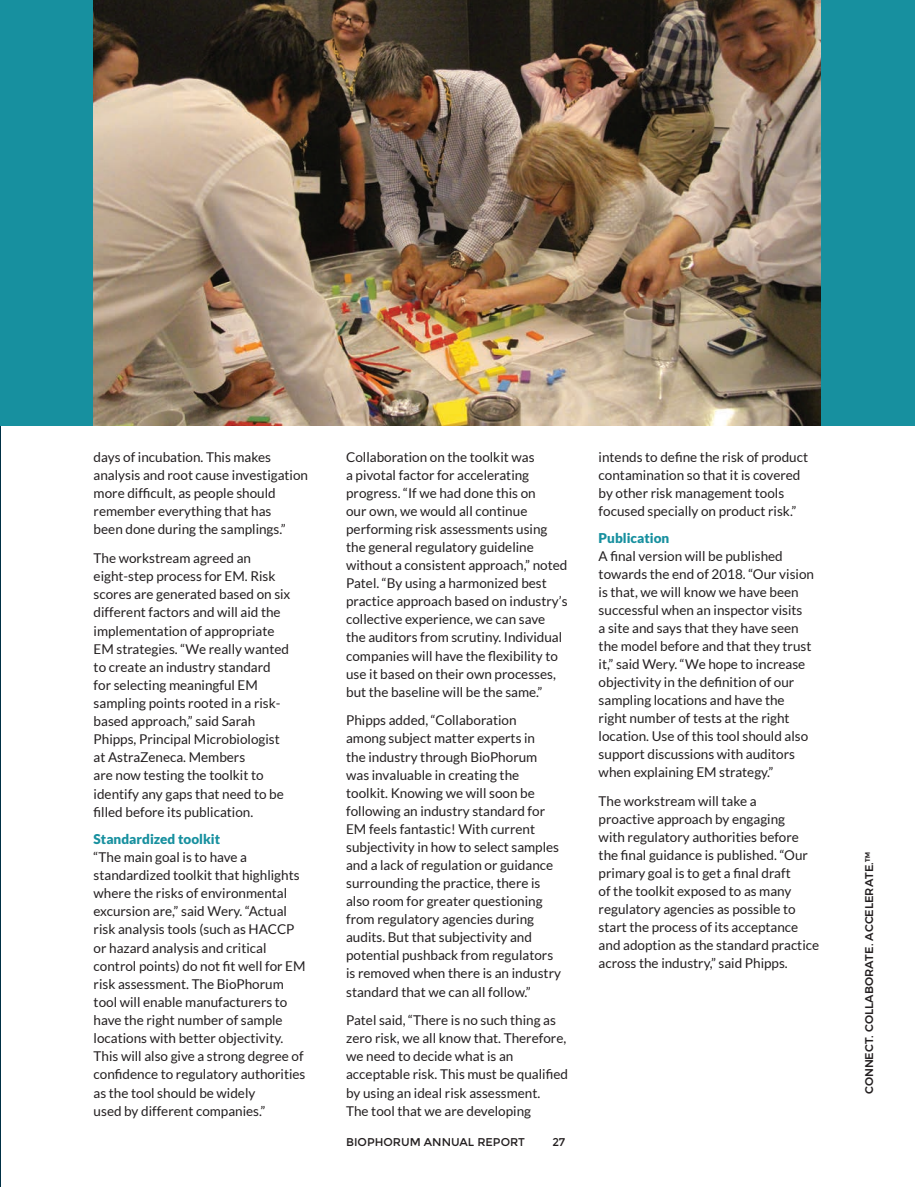
<style>
.page{position:relative;width:915px;height:1187px;background:#fff}
.page>*{position:absolute;margin:0;border:0;box-sizing:border-box;transform-origin:0 0}
.t1{font:13.5px/18px "Lato";color:#231f20}
.t2{font:900 13.5px "Lato";color:#17909f}
.t3{font:500 11.25px "Montserrat";color:#231f20}
.t4{font:11.25px "Montserrat";color:#231f20}
</style>
<div class="page">
<hr style="left:0;top:0;width:1px;height:1186px;background:#003045">
<div style="left:0;top:0;width:914px;height:425px;background:#17909f"></div>
<img style="left:94px;top:0;width:726px;height:425px">
<p class="t1" style="left:94px;top:448px;width:216px">days of incubation. This makes analysis and root cause investigation more difficult, as people should remember everything that has<br>been done during the samplings.”</p>
<p class="t1" style="left:94px;top:549px;width:198px">The workstream agreed an eight-step process for EM. Risk scores are generated based on six different factors and will aid the implementation of appropriate<br>EM strategies. “We really wanted to create an industry standard for selecting meaningful EM sampling points rooted in a risk&shy;based approach,” said Sarah<br>Phipps, Principal Microbiologist at AstraZeneca. Members<br>are now testing the toolkit to identify any gaps that need to be filled before its publication.</p>
<p class="t2" style="left:94px;top:831px;width:128px">Standardized toolkit</p>
<p class="t1" style="left:94px;top:847px;width:213px">“The main goal is to have a standardized toolkit that highlights where the risks of environmental excursion are,” said Wery. “Actual risk analysis tools (such as HACCP or hazard analysis and critical control points) do not fit well for EM risk assessment. The BioPhorum tool will enable manufacturers to have the right number of sample locations with better objectivity.<br>This will also give a strong degree of confidence to regulatory authorities as the tool should be widely<br>used by different companies.”</p>
<p class="t1" style="left:346px;top:447px;width:223px">Collaboration on the toolkit was<br>a pivotal factor for accelerating progress. “If we had done this on<br>our own, we would all continue performing risk assessments using the general regulatory guideline without a consistent approach,” noted Patel. “By using a harmonized best practice approach based on industry’s collective experience, we can save the auditors from scrutiny. Individual companies will have the flexibility to use it based on their own processes, but the baseline will be the same.”</p>
<p class="t1" style="left:346px;top:711px;width:216px">Phipps added, “Collaboration<br>among subject matter experts in<br>the industry through BioPhorum was invaluable in creating the toolkit. Knowing we will soon be following an industry standard for EM feels fantastic! With current subjectivity in how to select samples and a lack of regulation or guidance surrounding the practice, there is also room for greater questioning from regulatory agencies during audits. But that subjectivity and potential pushback from regulators is removed when there is an industry standard that we can all follow.”</p>
<p class="t1" style="left:346px;top:1011px;width:223px">Patel said, “There is no such thing as zero risk, we all know that. Therefore, we need to decide what is an acceptable risk. This must be qualified by using an ideal risk assessment.<br>The tool that we are developing</p>
<p class="t4" style="left:346px;top:1135px;width:180px">BIOPHORUM ANNUAL REPORT</p>
<p class="t4" style="left:552px;top:1135px;width:14px">27</p>
<p class="t1" style="left:598px;top:448px;width:211px">intends to define the risk of product contamination so that it is covered by other risk management tools focused specially on product risk.”</p>
<p class="t2" style="left:598px;top:530px;width:72px">Publication</p>
<p class="t1" style="left:598px;top:547px;width:217px">A final version will be published towards the end of 2018. “Our vision is that, we will know we have been successful when an inspector visits<br>a site and says that they have seen the model before and that they trust it,” said Wery. “We hope to increase objectivity in the definition of our sampling locations and have the right number of tests at the right location. Use of this tool should also support discussions with auditors when explaining EM strategy.”</p>
<p class="t1" style="left:598px;top:791px;width:222px">The workstream will take a<br>proactive approach by engaging<br>with regulatory authorities before the final guidance is published. “Our primary goal is to get a final draft<br>of the toolkit exposed to as many regulatory agencies as possible to start the process of its acceptance and adoption as the standard practice across the industry,” said Phipps.</p>
<p class="t3" style="left:859px;top:1094px;width:243px;rotate:-90deg">CONNECT. COLLABORATE. ACCELERATE.™</p>
</div>
